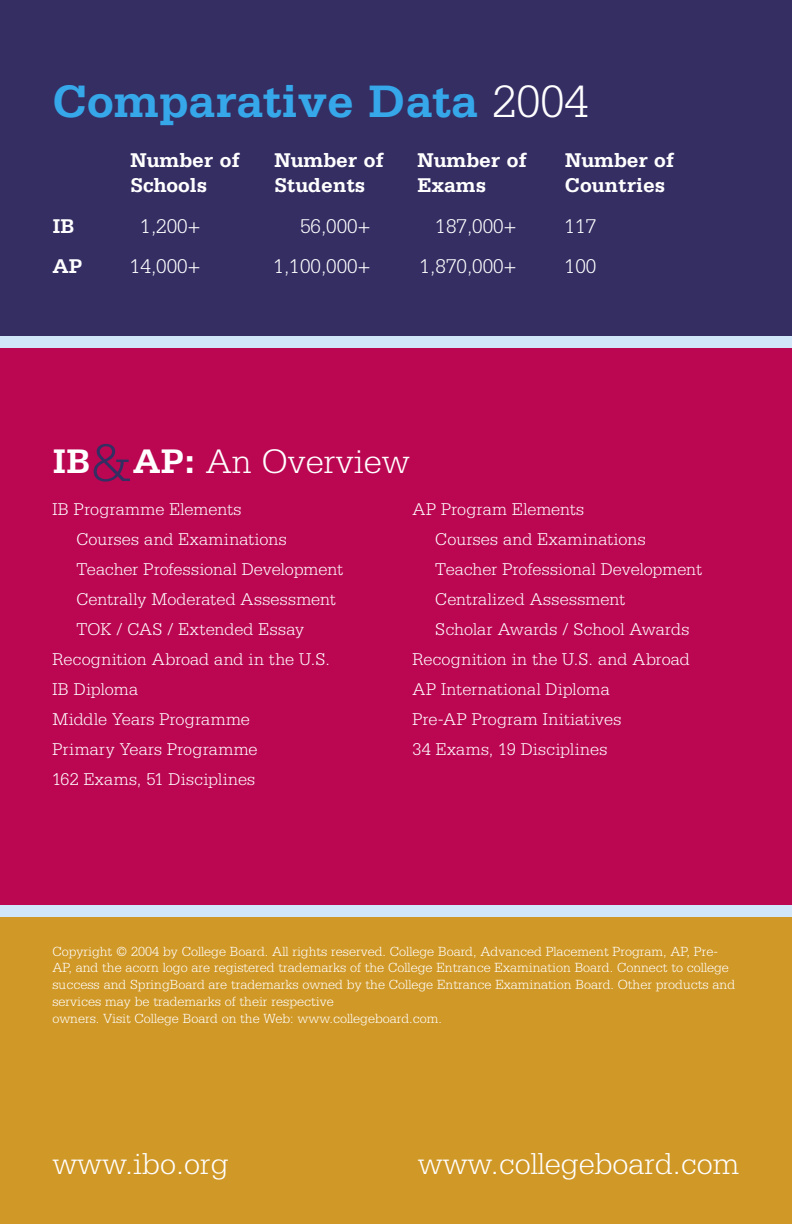
<style>
.page{position:relative;width:792px;height:1224px;background:#fff}
.page>*{position:absolute;margin:0;border:0;box-sizing:border-box;transform-origin:0 0}
.A_Head{font:700 48px "Serifa Std";color:#36a7e9}
.A_Head-2{font:300 36px "Serifa Std";color:#fff}
.A_Head-3{font:300 32px "Serifa Std";color:#fff}
.CompData_para{font:700 21px "Serifa Std";color:#fff}
.CompData_para-2{font:300 21px "Serifa Std";color:#fff}
.Text{font:300 18px "Serifa Std";letter-spacing:.005em;color:#fff}
.Comp_data_line_1{font:300 14px/16.8px "Serifa Std";color:#fff}
.s1{font-weight:300;color:#fff}
.s2{font-weight:700}
.s3{font-size:56px;color:#342e63}
</style>
<div class="page">
<div style="left:0;top:910px;width:792px;height:314px;background:#d09826"></div>
<div style="left:0;top:0;width:792px;height:341px;background:#342e63"></div>
<div style="left:0;top:348px;width:792px;height:558px;background:#bb0752"></div>
<div style="left:0;top:336px;width:792px;height:12px;background:#d1e6f9"></div>
<div style="left:0;top:905px;width:792px;height:12px;background:#d1e6f9"></div>
<p class="A_Head" style="left:52px;top:73px;width:538px">Comparative Data <span class="s1">2004</span></p>
<p class="CompData_para" style="left:130px;top:147px;width:111px">Number of</p>
<p class="CompData_para" style="left:274px;top:147px;width:111px">Number of</p>
<p class="CompData_para" style="left:417px;top:147px;width:111px">Number of</p>
<p class="CompData_para" style="left:565px;top:147px;width:111px">Number of</p>
<p class="CompData_para" style="left:130px;top:173px;width:79px">Schools</p>
<p class="CompData_para" style="left:274px;top:173px;width:93px">Students</p>
<p class="CompData_para" style="left:417px;top:173px;width:70px">Exams</p>
<p class="CompData_para" style="left:565px;top:173px;width:102px">Countries</p>
<p class="CompData_para" style="left:52px;top:213px;width:24px">IB</p>
<p class="CompData_para-2" style="left:141px;top:214px;width:61px">1,200+</p>
<p class="CompData_para-2" style="left:300px;top:214px;width:72px">56,000+</p>
<p class="CompData_para-2" style="left:436px;top:214px;width:82px">187,000+</p>
<p class="CompData_para-2" style="left:565px;top:214px;width:33px">117</p>
<p class="CompData_para" style="left:52px;top:254px;width:32px">AP</p>
<p class="CompData_para-2" style="left:130px;top:255px;width:72px">14,000+</p>
<p class="CompData_para-2" style="left:274px;top:255px;width:98px">1,100,000+</p>
<p class="CompData_para-2" style="left:420px;top:255px;width:98px">1,870,000+</p>
<p class="CompData_para-2" style="left:565px;top:255px;width:33px">100</p>
<p class="A_Head-2" style="left:52px;top:441px;width:359px"><span class="s2">IB</span><span class="s3">&amp;</span><span class="s2">AP:</span> An Overview</p>
<p class="Text" style="left:52px;top:499px;width:191px">IB Programme Elements</p>
<p class="Text" style="left:412px;top:499px;width:173px">AP Program Elements</p>
<p class="Text" style="left:76px;top:529px;width:212px">Courses and Examinations</p>
<p class="Text" style="left:435px;top:529px;width:212px">Courses and Examinations</p>
<p class="Text" style="left:76px;top:559px;width:268px">Teacher Professional Development</p>
<p class="Text" style="left:435px;top:559px;width:268px">Teacher Professional Development</p>
<p class="Text" style="left:76px;top:589px;width:261px">Centrally Moderated Assessment</p>
<p class="Text" style="left:435px;top:589px;width:191px">Centralized Assessment</p>
<p class="Text" style="left:76px;top:619px;width:229px">TOK / CAS / Extended Essay</p>
<p class="Text" style="left:435px;top:619px;width:255px">Scholar Awards / School Awards</p>
<p class="Text" style="left:52px;top:649px;width:279px">Recognition Abroad and in the U.S.</p>
<p class="Text" style="left:412px;top:649px;width:279px">Recognition in the U.S. and Abroad</p>
<p class="Text" style="left:52px;top:679px;width:87px">IB Diploma</p>
<p class="Text" style="left:412px;top:679px;width:199px">AP International Diploma</p>
<p class="Text" style="left:52px;top:709px;width:199px">Middle Years Programme</p>
<p class="Text" style="left:412px;top:709px;width:211px">Pre-AP Program Initiatives</p>
<p class="Text" style="left:52px;top:739px;width:207px">Primary Years Programme</p>
<p class="Text" style="left:412px;top:739px;width:196px">34 Exams, 19 Disciplines</p>
<p class="Text" style="left:52px;top:769px;width:204px">162 Exams, 51 Disciplines</p>
<p class="Comp_data_line_1" style="left:52px;top:943px;width:684px">Copyright © 2004 by College Board. All rights reserved. College Board, Advanced Placement Program, AP, Pre-AP, and the acorn logo are registered trademarks of the College Entrance Examination Board. Connect to college success and SpringBoard are trademarks owned by the College Entrance Examination Board. Other products and services may be trademarks of their respective<br>owners. Visit College Board on the Web: www.collegeboard.com.</p>
<p class="A_Head-3" style="left:52px;top:1146px;width:178px">www.ibo.org</p>
<p class="A_Head-3" style="left:418px;top:1146px;width:323px">www.collegeboard.com</p>
</div>
